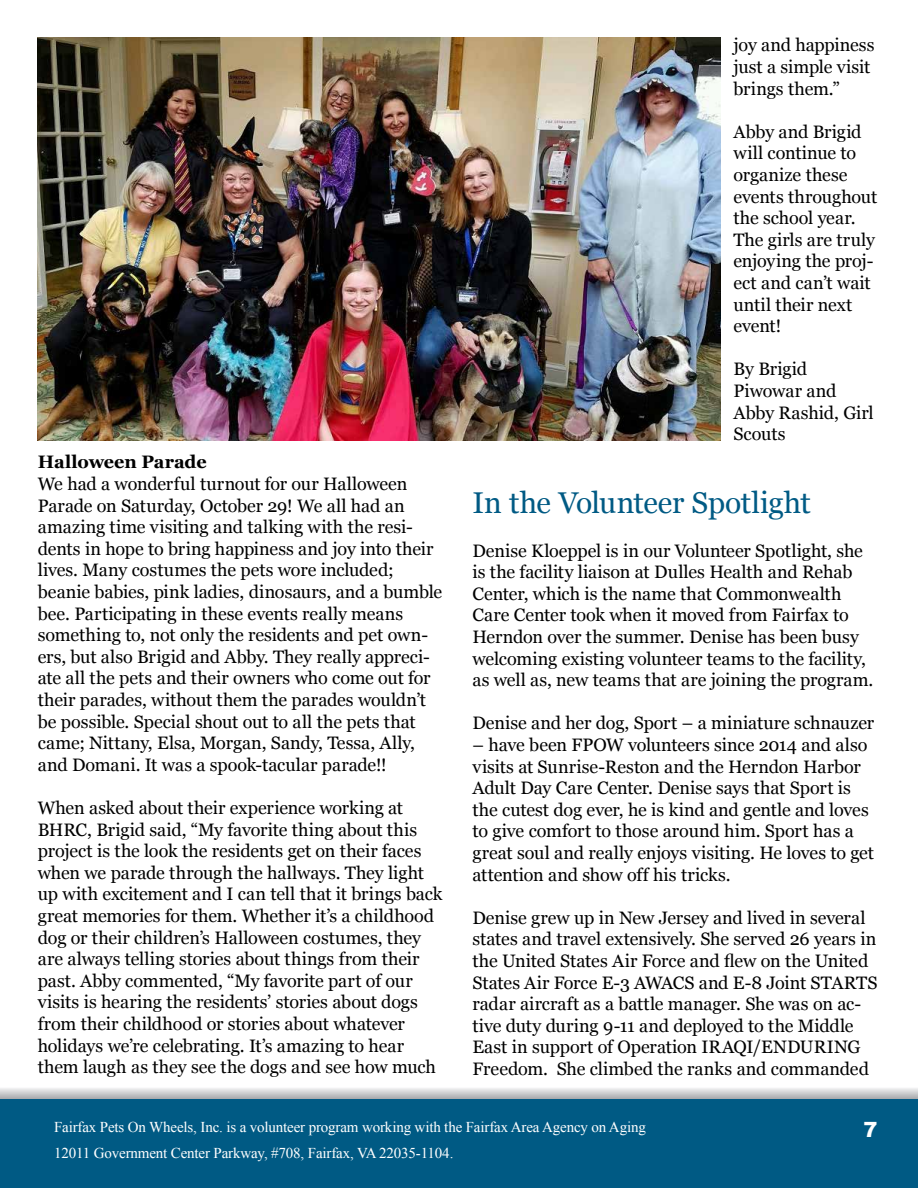
<style>
.page{position:relative;width:918px;height:1188px;background:#fff}
.page>*{position:absolute;margin:0;border:0;box-sizing:border-box;transform-origin:0 0}
.t1{font:30px "Georgia";letter-spacing:-.015em;color:#005a84}
.t2{font:900 21px "Arial";color:#fff}
.t3{font:18px/21.6px "Georgia";letter-spacing:-.005em;color:#000}
.t4{font:700 18px "Georgia";letter-spacing:-.01em;color:#000}
.t5{font:15px/25.5px "Times New Roman";letter-spacing:-.01em;color:#fff}
</style>
<div class="page">
<svg style="left:0;top:1088px;width:918px;height:12px;background:#bac3c7"></svg>
<div style="left:0;top:1100px;width:918px;height:88px;background:#005a84"></div>
<img style="left:38px;top:38px;width:682px;height:402px">
<p class="t4" style="left:38px;top:451px;width:170px">Halloween Parade</p>
<p class="t3" style="left:38px;top:473px;width:406px">We had a wonderful turnout for our Halloween Parade on Saturday, October 29! We all had an amazing time visiting and talking with the resi&shy;dents in hope to bring happiness and joy into their lives. Many costumes the pets wore included; beanie babies, pink ladies, dinosaurs, and a bumble bee. Participating in these events really means something to, not only the residents and pet own&shy;ers, but also Brigid and Abby. They really appreci&shy;ate all the pets and their owners who come out for their parades, without them the parades wouldn’t be possible. Special shout out to all the pets that came; Nittany, Elsa, Morgan, Sandy, Tessa, Ally, and Domani. It was a spook-tacular parade!!</p>
<p class="t3" style="left:38px;top:797px;width:406px">When asked about their experience working at BHRC, Brigid said, “My favorite thing about this project is the look the residents get on their faces when we parade through the hallways. They light up with excitement and I can tell that it brings back great memories for them. Whether it’s a childhood dog or their children’s Halloween costumes, they are always telling stories about things from their past. Abby commented, “My favorite part of our visits is hearing the residents’ stories about dogs from their childhood or stories about whatever holidays we’re celebrating. It’s amazing to hear them laugh as they see the dogs and see how much</p>
<p class="t3" style="left:734px;top:35px;width:143px">joy and happiness just a simple visit brings them.”</p>
<p class="t3" style="left:734px;top:121px;width:145px">Abby and Brigid will continue to organize these events throughout the school year.<br>The girls are truly enjoying the proj&shy;ect and can’t wait until their next event!</p>
<p class="t3" style="left:734px;top:359px;width:142px">By Brigid<br>Piwowar and<br>Abby Rashid, Girl<br>Scouts</p>
<h1 class="t1" style="left:472px;top:485px;width:340px">In the Volunteer Spotlight</h1>
<p class="t3" style="left:472px;top:540px;width:402px">Denise Kloeppel is in our Volunteer Spotlight, she is the facility liaison at Dulles Health and Rehab Center, which is the name that Commonwealth Care Center took when it moved from Fairfax to Herndon over the summer. Denise has been busy welcoming existing volunteer teams to the facility, as well as, new teams that are joining the program.</p>
<p class="t3" style="left:472px;top:713px;width:403px">Denise and her dog, Sport – a miniature schnauzer</p>
<p class="t3" style="left:472px;top:734px;width:403px">– have been FPOW volunteers since 2014 and also visits at Sunrise-Reston and the Herndon Harbor Adult Day Care Center. Denise says that Sport is the cutest dog ever, he is kind and gentle and loves to give comfort to those around him. Sport has a great soul and really enjoys visiting. He loves to get attention and show off his tricks.</p>
<p class="t3" style="left:472px;top:907px;width:406px">Denise grew up in New Jersey and lived in several states and travel extensively. She served 26 years in the United States Air Force and flew on the United States Air Force E-3 AWACS and E-8 Joint STARTS radar aircraft as a battle manager. She was on ac&shy;tive duty during 9-11 and deployed to the Middle East in support of Operation IRAQI/ENDURING Freedom. She climbed the ranks and commanded</p>
<p class="t5" style="left:54px;top:1114px;width:593px">Fairfax Pets On Wheels, Inc. is a volunteer program working with the Fairfax Area Agency on Aging<br>12011 Government Center Parkway, #708, Fairfax, VA 22035-1104.</p>
<p class="t2" style="left:863px;top:1114px;width:16px">7</p>
</div>
